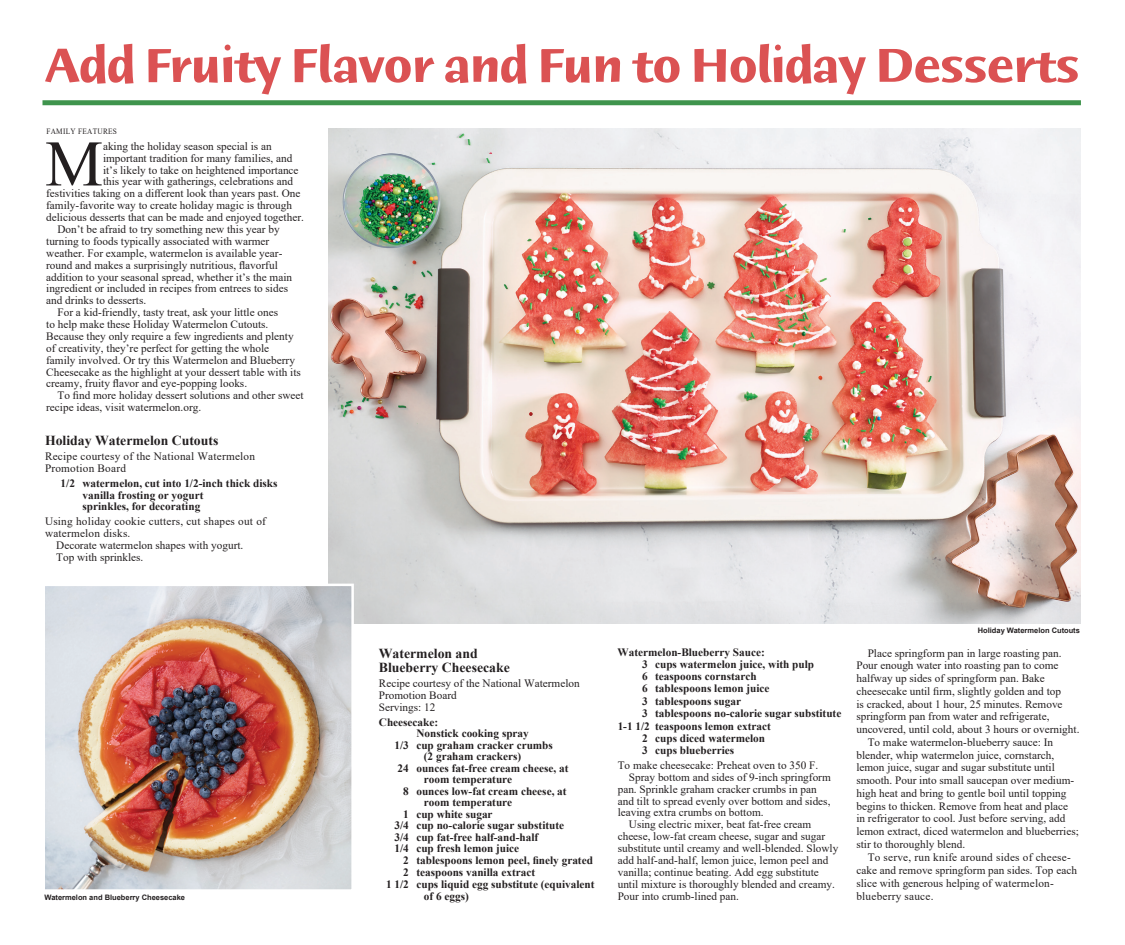
<style>
.page{position:relative;width:1125px;height:945px;background:#fff}
.page>*{position:absolute;margin:0;border:0;box-sizing:border-box;transform-origin:0 0}
.t1{font:65px "Times New Roman";color:#231f20}
.t2{font:700 51.25px "Humana Sans ITC Std";letter-spacing:-.02em;color:#db5253}
.t3{font:700 13.75px/13.8px "Times New Roman";color:#231f20}
.t4{font:11.25px/11.9px "Times New Roman";color:#231f20}
.t5{font:700 11.25px/11.9px "Times New Roman";color:#231f20}
.t6{font:11.25px/11.9px "Times New Roman";letter-spacing:.02em;color:#231f20}
.t7{font:8.12px "Times New Roman";letter-spacing:.04em;color:#231f20;scale:.9 1}
.t8{font:700 7.5px "Arial";color:#231f20}
</style>
<div class="page">
<img style="left:329px;top:129px;width:752px;height:494px">
<img style="left:45px;top:587px;width:306px;height:302px">
<div style="left:42px;top:584px;width:312px;height:308px;border:2px solid #fff"></div>
<div style="left:42px;top:100px;width:1039px;height:5px;background:#3f944d"></div>
<h2 class="t2" style="left:45px;top:39px;width:1036px">Add Fruity Flavor and Fun to Holiday Desserts</h2>
<p class="t7" style="left:46px;top:126px;width:80px">FAMILY FEATURES</p>
<h1 class="t1" style="left:45px;top:118px;width:59px">M</h1>
<p class="t4" style="left:103px;top:140px;width:170px">aking the holiday season special is an</p>
<p class="t4" style="left:103px;top:152px;width:191px">important tradition for many families, and</p>
<p class="t4" style="left:103px;top:164px;width:197px">it’s likely to take on heightened importance</p>
<p class="t4" style="left:103px;top:175px;width:191px">this year with gatherings, celebrations and</p>
<p class="t4" style="left:46px;top:187px;width:256px">festivities taking on a different look than years past. One</p>
<p class="t4" style="left:46px;top:199px;width:247px">family-favorite way to create holiday magic is through</p>
<p class="t4" style="left:46px;top:211px;width:259px">delicious desserts that can be made and enjoyed together.</p>
<p class="t4" style="left:57px;top:223px;width:224px">Don’t be afraid to try something new this year by</p>
<p class="t4" style="left:46px;top:235px;width:225px">turning to foods typically associated with warmer</p>
<p class="t4" style="left:46px;top:247px;width:238px">weather. For example, watermelon is available year-</p>
<p class="t4" style="left:46px;top:259px;width:233px">round and makes a surprisingly nutritious, flavorful</p>
<p class="t4" style="left:46px;top:270px;width:247px">addition to your seasonal spread, whether it’s the main</p>
<p class="t4" style="left:46px;top:282px;width:243px">ingredient or included in recipes from entrees to sides</p>
<p class="t4" style="left:46px;top:294px;width:101px">and drinks to desserts.</p>
<p class="t4" style="left:57px;top:306px;width:222px">For a kid-friendly, tasty treat, ask your little ones</p>
<p class="t4" style="left:46px;top:318px;width:224px">to help make these Holiday Watermelon Cutouts.</p>
<p class="t4" style="left:46px;top:330px;width:249px">Because they only require a few ingredients and plenty</p>
<p class="t4" style="left:46px;top:342px;width:225px">of creativity, they’re perfect for getting the whole</p>
<p class="t4" style="left:46px;top:354px;width:250px">family involved. Or try this Watermelon and Blueberry</p>
<p class="t4" style="left:46px;top:366px;width:256px">Cheesecake as the highlight at your dessert table with its</p>
<p class="t4" style="left:46px;top:377px;width:202px">creamy, fruity flavor and eye-popping looks.</p>
<p class="t4" style="left:57px;top:389px;width:248px">To find more holiday dessert solutions and other sweet</p>
<p class="t4" style="left:46px;top:401px;width:156px">recipe ideas, visit watermelon.org.</p>
<p class="t3" style="left:45px;top:433px;width:175px">Holiday Watermelon Cutouts</p>
<p class="t6" style="left:45px;top:450px;width:212px">Recipe courtesy of the National Watermelon<br>Promotion Board</p>
<p class="t5" style="left:82px;top:477px;width:197px;text-indent:-22px">1/2 watermelon, cut into 1/2-inch thick disks vanilla frosting or yogurt<br>sprinkles, for decorating</p>
<p class="t6" style="left:45px;top:515px;width:222px">Using holiday cookie cutters, cut shapes out of</p>
<p class="t6" style="left:45px;top:527px;width:87px">watermelon disks.</p>
<p class="t4" style="left:56px;top:539px;width:189px">Decorate watermelon shapes with yogurt.</p>
<p class="t4" style="left:56px;top:551px;width:89px">Top with sprinkles.</p>
<p class="t8" style="left:978px;top:625px;width:104px">Holiday Watermelon Cutouts</p>
<p class="t4" style="left:868px;top:647px;width:196px">Place springform pan in large roasting pan.</p>
<p class="t4" style="left:856px;top:659px;width:204px">Pour enough water into roasting pan to come</p>
<p class="t4" style="left:856px;top:672px;width:190px">halfway up sides of springform pan. Bake</p>
<p class="t4" style="left:856px;top:685px;width:206px">cheesecake until firm, slightly golden and top</p>
<p class="t4" style="left:856px;top:698px;width:208px">is cracked, about 1 hour, 25 minutes. Remove</p>
<p class="t4" style="left:856px;top:710px;width:195px">springform pan from water and refrigerate,</p>
<p class="t4" style="left:856px;top:723px;width:225px">uncovered, until cold, about 3 hours or overnight.</p>
<p class="t4" style="left:868px;top:736px;width:187px">To make watermelon-blueberry sauce: In</p>
<p class="t4" style="left:856px;top:749px;width:199px">blender, whip watermelon juice, cornstarch,</p>
<p class="t4" style="left:856px;top:761px;width:200px">lemon juice, sugar and sugar substitute until</p>
<p class="t4" style="left:856px;top:774px;width:219px">smooth. Pour into small saucepan over medium-</p>
<p class="t4" style="left:856px;top:787px;width:212px">high heat and bring to gentle boil until topping</p>
<p class="t4" style="left:856px;top:800px;width:213px">begins to thicken. Remove from heat and place</p>
<p class="t4" style="left:856px;top:812px;width:211px">in refrigerator to cool. Just before serving, add</p>
<p class="t4" style="left:856px;top:825px;width:224px">lemon extract, diced watermelon and blueberries;</p>
<p class="t4" style="left:856px;top:838px;width:110px">stir to thoroughly blend.</p>
<p class="t6" style="left:868px;top:851px;width:204px">To serve, run knife around sides of cheese-</p>
<p class="t4" style="left:856px;top:864px;width:222px">cake and remove springform pan sides. Top each</p>
<p class="t4" style="left:856px;top:877px;width:199px">slice with generous helping of watermelon-</p>
<p class="t5" style="left:618px;top:646px;width:149px">Watermelon-Blueberry Sauce:</p>
<p class="t5" style="left:642px;top:658px;width:174px">3 cups watermelon juice, with pulp</p>
<p class="t5" style="left:642px;top:670px;width:116px">6 teaspoons cornstarch</p>
<p class="t5" style="left:642px;top:682px;width:129px">6 tablespoons lemon juice</p>
<p class="t5" style="left:642px;top:695px;width:101px">3 tablespoons sugar</p>
<p class="t5" style="left:642px;top:707px;width:201px">3 tablespoons no-calorie sugar substitute</p>
<p class="t5" style="left:618px;top:720px;width:155px">1-1 1/2 teaspoons lemon extract</p>
<p class="t5" style="left:642px;top:732px;width:125px">2 cups diced watermelon</p>
<p class="t5" style="left:642px;top:744px;width:94px">3 cups blueberries</p>
<p class="t4" style="left:618px;top:759px;width:202px">To make cheesecake: Preheat oven to 350 F.</p>
<p class="t4" style="left:629px;top:771px;width:203px">Spray bottom and sides of 9-inch springform</p>
<p class="t4" style="left:618px;top:783px;width:201px">pan. Sprinkle graham cracker crumbs in pan</p>
<p class="t4" style="left:618px;top:794px;width:214px">and tilt to spread evenly over bottom and sides,</p>
<p class="t4" style="left:618px;top:806px;width:147px">leaving extra crumbs on bottom.</p>
<p class="t4" style="left:629px;top:818px;width:184px">Using electric mixer, beat fat-free cream</p>
<p class="t4" style="left:618px;top:830px;width:209px">cheese, low-fat cream cheese, sugar and sugar</p>
<p class="t4" style="left:618px;top:842px;width:222px">substitute until creamy and well-blended. Slowly</p>
<p class="t4" style="left:618px;top:854px;width:212px">add half-and-half, lemon juice, lemon peel and</p>
<p class="t4" style="left:618px;top:866px;width:203px">vanilla; continue beating. Add egg substitute</p>
<p class="t4" style="left:618px;top:878px;width:219px">until mixture is thoroughly blended and creamy.</p>
<p class="t4" style="left:618px;top:890px;width:123px">Pour into crumb-lined pan.</p>
<p class="t3" style="left:379px;top:646px;width:132px">Watermelon and<br>Blueberry Cheesecake</p>
<p class="t4" style="left:379px;top:677px;width:202px">Recipe courtesy of the National Watermelon<br>Promotion Board<br>Servings: 12</p>
<p class="t5" style="left:379px;top:716px;width:61px">Cheesecake:</p>
<p class="t5" style="left:416px;top:727px;width:114px">Nonstick cooking spray</p>
<p class="t5" style="left:395px;top:739px;width:160px">1/3 cup graham cracker crumbs</p>
<p class="t5" style="left:424px;top:750px;width:99px">(2 graham crackers)</p>
<p class="t5" style="left:398px;top:762px;width:172px">24 ounces fat-free cream cheese, at</p>
<p class="t5" style="left:424px;top:773px;width:90px">room temperature</p>
<p class="t5" style="left:403px;top:785px;width:165px">8 ounces low-fat cream cheese, at</p>
<p class="t5" style="left:424px;top:796px;width:90px">room temperature</p>
<p class="t5" style="left:403px;top:808px;width:91px">1 cup white sugar</p>
<p class="t5" style="left:395px;top:819px;width:171px">3/4 cup no-calorie sugar substitute</p>
<p class="t5" style="left:395px;top:831px;width:145px">3/4 cup fat-free half-and-half</p>
<p class="t5" style="left:395px;top:842px;width:126px">1/4 cup fresh lemon juice</p>
<p class="t5" style="left:403px;top:854px;width:191px">2 tablespoons lemon peel, finely grated</p>
<p class="t5" style="left:403px;top:866px;width:133px">2 teaspoons vanilla extract</p>
<p class="t5" style="left:386px;top:878px;width:210px">1 1/2 cups liquid egg substitute (equivalent</p>
<p class="t5" style="left:424px;top:890px;width:46px">of 6 eggs)</p>
<p class="t8" style="left:45px;top:892px;width:142px">Watermelon and Blueberry Cheesecake</p>
<p class="t6" style="left:856px;top:890px;width:79px">blueberry sauce.</p>
</div>
